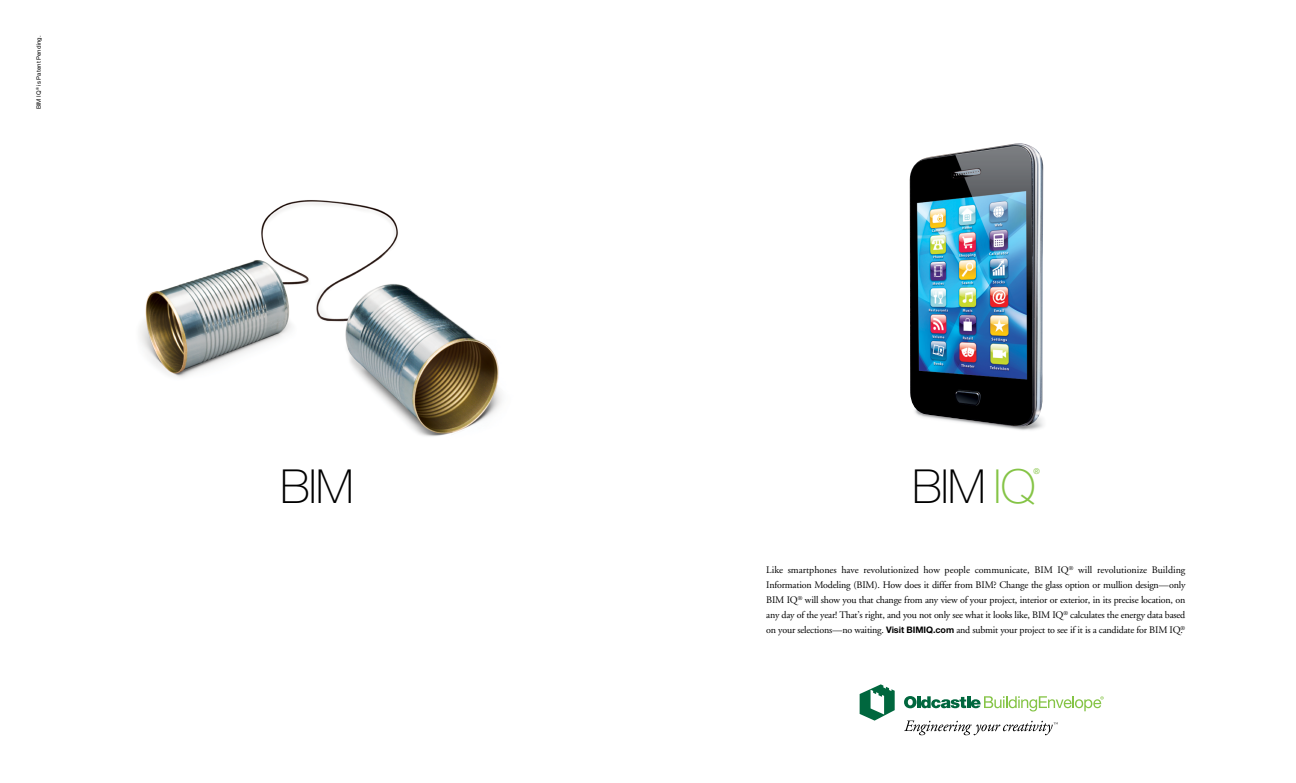
<style>
.page{position:relative;width:1296px;height:783px;background:#fff}
.page>*{position:absolute;margin:0;border:0;box-sizing:border-box;transform-origin:0 0}
.t1{font:100 47px "Helvetica Neue";letter-spacing:-.02em;color:#000}
.t2{font:10px/15px "Adobe Garamond";letter-spacing:-.02em;color:#000;text-align:justify}
.t3{font:8px "Helvetica Neue";color:#85c446}
.t4{font:6px "Helvetica Neue";letter-spacing:.02em;color:#000}
.s1{color:#85c446}
.s2{font-family:"Helvetica Neue";font-weight:700;font-size:9px}
</style>
<div class="page">
<svg style="left:860px;top:684px;width:35px;height:37px"></svg>
<svg style="left:904px;top:721px;width:154px;height:14px"></svg>
<svg style="left:904px;top:696px;width:200px;height:15px"></svg>
<img style="left:909px;top:143px;width:134px;height:284px">
<img style="left:140px;top:200px;width:362px;height:237px">
<p class="t4" style="left:35px;top:109px;width:75px;rotate:-90deg">BIM IQ<sup>®</sup> is Patent Pending.</p>
<h1 class="t1" style="left:280px;top:459px;width:75px">BIM</h1>
<h1 class="t1" style="left:912px;top:460px;width:125px">BIM <span class="s1">IQ</span></h1>
<p class="t3" style="left:1033px;top:467px;width:8px">®</p>
<p class="t2" style="left:766px;top:563px;width:421px">Like smartphones have revolutionized how people communicate, BIM IQ<sup>®</sup> will revolutionize Building Information Modeling (BIM). How does it differ from BIM? Change the glass option or mullion design—only BIM IQ<sup>®</sup> will show you that change from any view of your project, interior or exterior, in its precise location, on any day of the year! That’s right, and you not only see what it looks like, BIM IQ<sup>®</sup> calculates the energy data based on your selections—no waiting. <span class="s2">Visit BIMIQ.com</span> and submit your project to see if it is a candidate for BIM IQ.<sup>®</sup></p>
</div>
